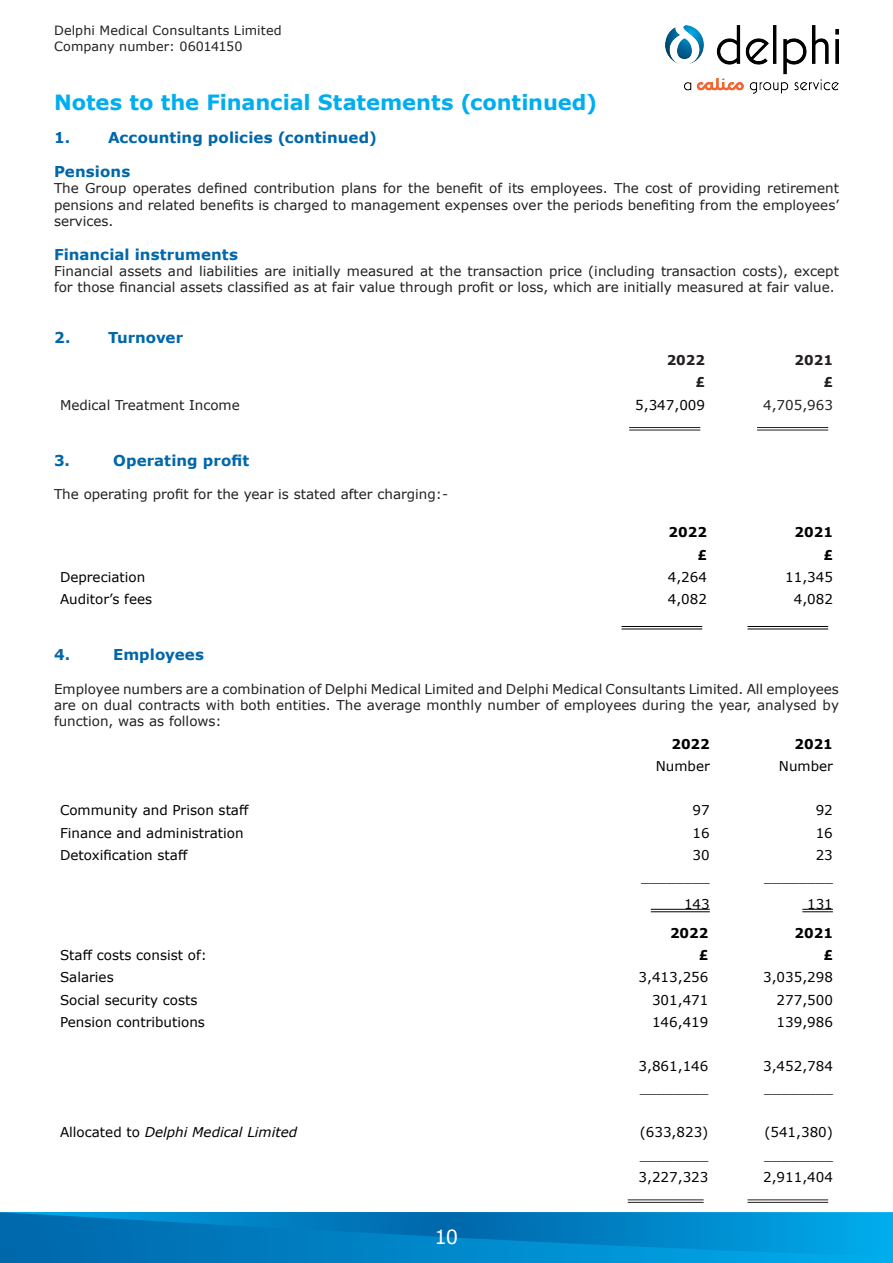
<style>
.page{position:relative;width:893px;height:1263px;background:#fff}
.page>*{position:absolute;margin:0;border:0;box-sizing:border-box;transform-origin:0 0}
.Heading{font:700 21px "Verdana";letter-spacing:-.005em;color:#00aeef}
.t1{font:19.5px "Verdana";color:#fff}
.Paragraph_Heading{font:700 15px "Verdana";letter-spacing:.005em;color:#0067aa}
.Body_Text_Indent_3{font:13.5px/16.2px "Verdana";color:#231f20;text-align:justify}
.t2{font:13.5px "Verdana";color:#000}
.t3{font:italic 13.5px "Verdana";color:#000}
.t4{font:700 13.5px "Verdana";color:#000}
.t5{font:700 13.5px "Verdana";color:#231f20}
.t6{font:12.75px/15.3px "Verdana";letter-spacing:.01em;color:#231f20}
.s1{font-style:normal}
</style>
<div class="page">
<div style="left:0;top:1212px;width:893px;height:51px;background:linear-gradient(to right,#0065a9,#00aded)"></div>
<svg style="left:0;top:1212px;width:893px;height:43px;background:#0082c4"></svg>
<img style="left:665px;top:26px;width:174px;height:68px">
<hr style="left:629px;top:427px;width:71px;height:1px;background:#231f20">
<hr style="left:629px;top:430px;width:71px;height:1px;background:#231f20">
<hr style="left:757px;top:427px;width:71px;height:1px;background:#231f20">
<hr style="left:757px;top:430px;width:71px;height:1px;background:#231f20">
<hr style="left:621px;top:626px;width:81px;height:1px;background:#000">
<hr style="left:621px;top:629px;width:81px;height:1px;background:#000">
<hr style="left:747px;top:626px;width:81px;height:1px;background:#000">
<hr style="left:747px;top:629px;width:81px;height:1px;background:#000">
<hr style="left:651px;top:909px;width:59px;height:1px;background:#000">
<hr style="left:651px;top:911px;width:59px;height:1px;background:#000">
<hr style="left:802px;top:909px;width:31px;height:1px;background:#000">
<hr style="left:802px;top:911px;width:31px;height:1px;background:#000">
<hr style="left:628px;top:1199px;width:76px;height:1px;background:#231f20">
<hr style="left:628px;top:1202px;width:76px;height:1px;background:#231f20">
<hr style="left:747px;top:1199px;width:81px;height:1px;background:#231f20">
<hr style="left:747px;top:1202px;width:81px;height:1px;background:#231f20">
<p class="t6" style="left:54px;top:23px;width:229px">Delphi Medical Consultants Limited<br>Company number: 06014150</p>
<p class="Heading" style="left:54px;top:87px;width:545px">Notes to the Financial Statements (continued)</p>
<p class="Paragraph_Heading" style="left:54px;top:127px;width:18px">1.</p>
<p class="Paragraph_Heading" style="left:108px;top:127px;width:270px">Accounting policies (continued)</p>
<p class="Paragraph_Heading" style="left:54px;top:161px;width:78px">Pensions</p>
<p class="Body_Text_Indent_3" style="left:54px;top:180px;width:786px">The Group operates defined contribution plans for the benefit of its employees. The cost of providing retirement pensions and related benefits is charged to management expenses over the periods benefiting from the employees’ services.</p>
<p class="Paragraph_Heading" style="left:54px;top:244px;width:186px">Financial instruments</p>
<p class="Body_Text_Indent_3" style="left:54px;top:263px;width:786px">Financial assets and liabilities are initially measured at the transaction price (including transaction costs), except for those financial assets classified as at fair value through profit or loss, which are initially measured at fair value.</p>
<p class="Paragraph_Heading" style="left:54px;top:327px;width:18px">2.</p>
<p class="Paragraph_Heading" style="left:108px;top:327px;width:77px">Turnover</p>
<p class="t5" style="left:667px;top:351px;width:40px">2022</p>
<p class="t5" style="left:795px;top:351px;width:40px">2021</p>
<p class="t5" style="left:695px;top:373px;width:11px">£</p>
<p class="t5" style="left:823px;top:373px;width:11px">£</p>
<p class="Body_Text_Indent_3" style="left:60px;top:397px;width:181px">Medical Treatment Income</p>
<p class="t2" style="left:635px;top:396px;width:71px">5,347,009</p>
<p class="Body_Text_Indent_3" style="left:763px;top:397px;width:71px">4,705,963</p>
<p class="Paragraph_Heading" style="left:54px;top:450px;width:18px">3.</p>
<p class="Paragraph_Heading" style="left:113px;top:450px;width:138px">Operating profit</p>
<p class="Body_Text_Indent_3" style="left:54px;top:486px;width:396px">The operating profit for the year is stated after charging:-</p>
<p class="t4" style="left:669px;top:523px;width:40px">2022</p>
<p class="t4" style="left:795px;top:523px;width:40px">2021</p>
<p class="t4" style="left:697px;top:545px;width:11px">£</p>
<p class="t4" style="left:823px;top:545px;width:11px">£</p>
<p class="t2" style="left:60px;top:568px;width:87px">Depreciation</p>
<p class="t2" style="left:668px;top:568px;width:41px">4,264</p>
<p class="t2" style="left:785px;top:568px;width:49px">11,345</p>
<p class="t2" style="left:60px;top:590px;width:94px">Auditor’s fees</p>
<p class="t2" style="left:668px;top:590px;width:41px">4,082</p>
<p class="t2" style="left:794px;top:590px;width:41px">4,082</p>
<p class="Paragraph_Heading" style="left:54px;top:644px;width:18px">4.</p>
<p class="Paragraph_Heading" style="left:113px;top:644px;width:92px">Employees</p>
<p class="Body_Text_Indent_3" style="left:54px;top:681px;width:786px">Employee numbers are a combination of Delphi Medical Limited and Delphi Medical Consultants Limited. All employees are on dual contracts with both entities. The average monthly number of employees during the year, analysed by function, was as follows:</p>
<p class="t4" style="left:671px;top:734px;width:40px">2022</p>
<p class="t4" style="left:794px;top:734px;width:40px">2021</p>
<p class="t2" style="left:656px;top:757px;width:56px">Number</p>
<p class="t2" style="left:779px;top:757px;width:55px">Number</p>
<p class="t2" style="left:60px;top:801px;width:190px">Community and Prison staff</p>
<p class="t2" style="left:693px;top:801px;width:19px">97</p>
<p class="t2" style="left:816px;top:801px;width:19px">92</p>
<p class="t2" style="left:60px;top:823px;width:185px">Finance and administration</p>
<p class="t2" style="left:693px;top:823px;width:19px">16</p>
<p class="t2" style="left:816px;top:823px;width:19px">16</p>
<p class="t2" style="left:60px;top:846px;width:129px">Detoxification staff</p>
<p class="t2" style="left:693px;top:846px;width:19px">30</p>
<p class="t2" style="left:816px;top:846px;width:19px">23</p>
<p class="t2" style="left:641px;top:868px;width:70px">________</p>
<p class="t2" style="left:764px;top:868px;width:70px">________</p>
<p class="t2" style="left:684px;top:895px;width:27px">143</p>
<p class="t2" style="left:807px;top:895px;width:27px">131</p>
<p class="t4" style="left:670px;top:923px;width:40px">2022</p>
<p class="t4" style="left:795px;top:923px;width:40px">2021</p>
<p class="t2" style="left:60px;top:946px;width:148px">Staff costs consist of:</p>
<p class="t4" style="left:699px;top:945px;width:11px">£</p>
<p class="t4" style="left:823px;top:945px;width:11px">£</p>
<p class="t2" style="left:60px;top:968px;width:55px">Salaries</p>
<p class="t2" style="left:638px;top:968px;width:71px">3,413,256</p>
<p class="t2" style="left:763px;top:968px;width:71px">3,035,298</p>
<p class="t2" style="left:60px;top:990px;width:139px">Social security costs</p>
<p class="t2" style="left:652px;top:990px;width:58px">301,471</p>
<p class="t2" style="left:777px;top:990px;width:58px">277,500</p>
<p class="t2" style="left:60px;top:1013px;width:146px">Pension contributions</p>
<p class="t2" style="left:652px;top:1013px;width:58px">146,419</p>
<p class="t2" style="left:777px;top:1013px;width:58px">139,986</p>
<p class="t2" style="left:638px;top:1057px;width:71px">3,861,146</p>
<p class="t2" style="left:763px;top:1057px;width:71px">3,452,784</p>
<p class="t2" style="left:640px;top:1079px;width:70px">________</p>
<p class="t2" style="left:764px;top:1079px;width:70px">________</p>
<p class="t3" style="left:60px;top:1123px;width:239px"><span class="s1">Allocated to</span> Delphi Medical Limited</p>
<p class="t2" style="left:640px;top:1123px;width:70px">(633,823)</p>
<p class="t2" style="left:764px;top:1123px;width:70px">(541,380)</p>
<p class="t2" style="left:640px;top:1145px;width:70px">________</p>
<p class="t2" style="left:764px;top:1145px;width:70px">________</p>
<p class="t2" style="left:638px;top:1168px;width:71px">3,227,323</p>
<p class="t2" style="left:763px;top:1168px;width:71px">2,911,404</p>
<h2 class="t1" style="left:435px;top:1223px;width:25px">10</h2>
</div>
